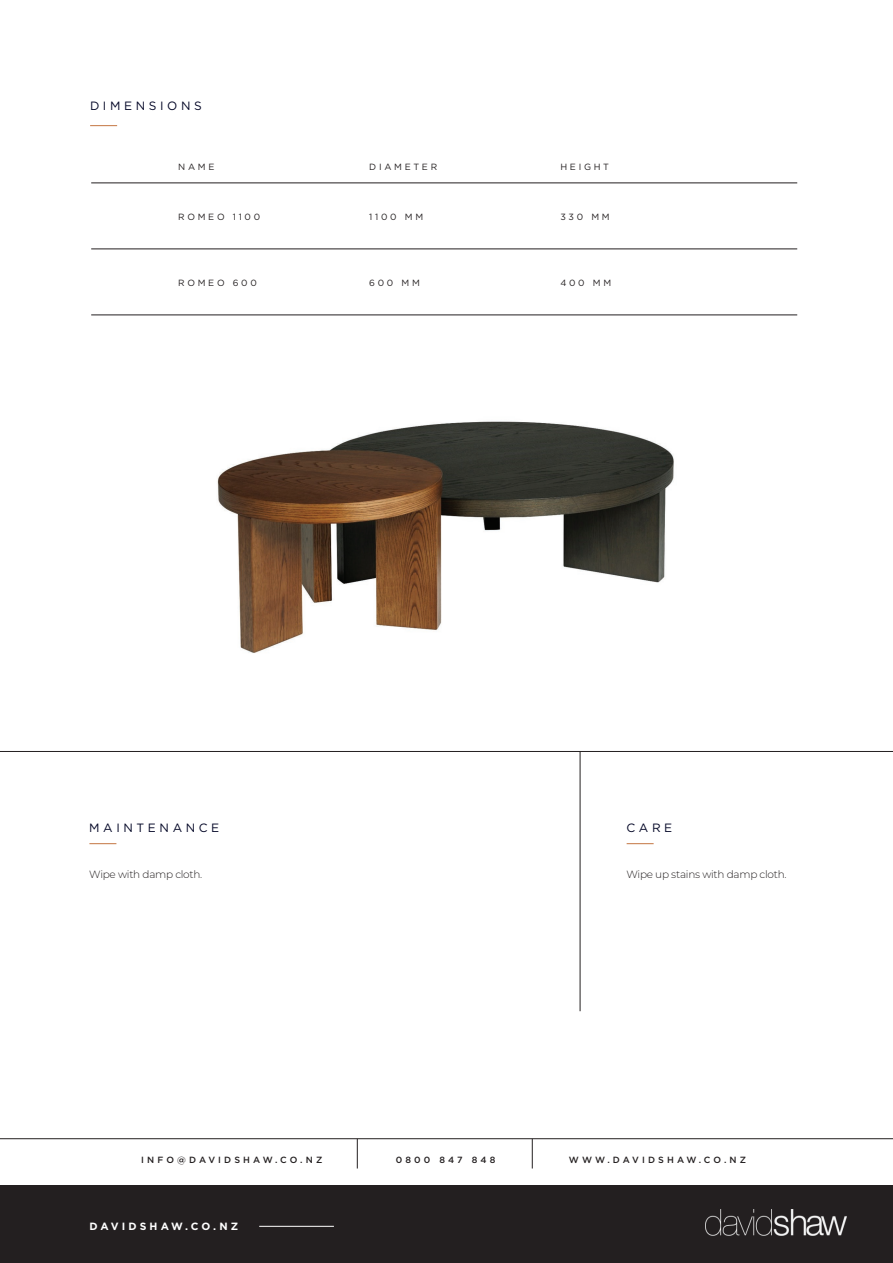
<style>
.page{position:relative;width:893px;height:1263px;background:#fff}
.page>*{position:absolute;margin:0;border:0;box-sizing:border-box;transform-origin:0 0}
.t1{font:12px "Gotham";letter-spacing:.3em;color:#000424}
.t2{font:300 10.5px "Montserrat";letter-spacing:-.025em;color:#231f20}
.t3{font:700 10.5px "Gotham";letter-spacing:.295em;color:#fff}
.t4{font:9px "Gotham";letter-spacing:.3em;color:#231f20}
.t5{font:500 9px "Gotham";letter-spacing:.35em;color:#231f20}
</style>
<div class="page">
<img style="left:217px;top:421px;width:457px;height:232px">
<hr style="left:0;top:751px;width:893px;height:1px;background:#231f20">
<hr style="left:0;top:1138px;width:893px;height:1px;background:#231f20">
<svg style="left:357px;top:1139px;width:1px;height:29px"></svg>
<svg style="left:532px;top:1139px;width:1px;height:29px"></svg>
<hr style="left:580px;top:751px;width:1px;height:260px;background:#231f20">
<div style="left:0;top:1186px;width:893px;height:77px;background:#231f20"></div>
<img style="left:705px;top:1209px;width:141px;height:26px">
<hr style="left:259px;top:1226px;width:75px;height:1px;background:#fff">
<svg style="left:89px;top:843px;width:27px;height:1px"></svg>
<svg style="left:627px;top:843px;width:27px;height:1px"></svg>
<svg style="left:90px;top:125px;width:27px;height:1px"></svg>
<hr style="left:91px;top:249px;width:706px;height:1px;background:#231f20">
<hr style="left:91px;top:315px;width:706px;height:1px;background:#231f20">
<hr style="left:91px;top:183px;width:706px;height:1px;background:#231f20">
<h1 class="t1" style="left:90px;top:98px;width:113px">DIMENSIONS</h1>
<p class="t4" style="left:178px;top:161px;width:38px">NAME</p>
<p class="t4" style="left:369px;top:161px;width:69px">DIAMETER</p>
<p class="t4" style="left:560px;top:161px;width:50px">HEIGHT</p>
<p class="t4" style="left:178px;top:211px;width:83px">ROMEO 1100</p>
<p class="t4" style="left:178px;top:277px;width:80px">ROMEO 600</p>
<p class="t4" style="left:369px;top:211px;width:55px">1100 MM</p>
<p class="t4" style="left:369px;top:277px;width:52px">600 MM</p>
<p class="t4" style="left:560px;top:211px;width:51px">330 MM</p>
<p class="t4" style="left:560px;top:277px;width:52px">400 MM</p>
<h1 class="t1" style="left:89px;top:820px;width:132px">MAINTENANCE</h1>
<h1 class="t1" style="left:626px;top:820px;width:47px">CARE</h1>
<p class="t2" style="left:89px;top:867px;width:115px">Wipe with damp cloth.</p>
<p class="t2" style="left:626px;top:867px;width:162px">Wipe up stains with damp cloth.</p>
<p class="t5" style="left:141px;top:1154px;width:183px">INFO@DAVIDSHAW.CO.NZ</p>
<p class="t5" style="left:396px;top:1154px;width:101px">0800 847 848</p>
<p class="t5" style="left:569px;top:1154px;width:179px">WWW.DAVIDSHAW.CO.NZ</p>
<p class="t3" style="left:90px;top:1219px;width:150px">DAVIDSHAW.CO.NZ</p>
</div>
